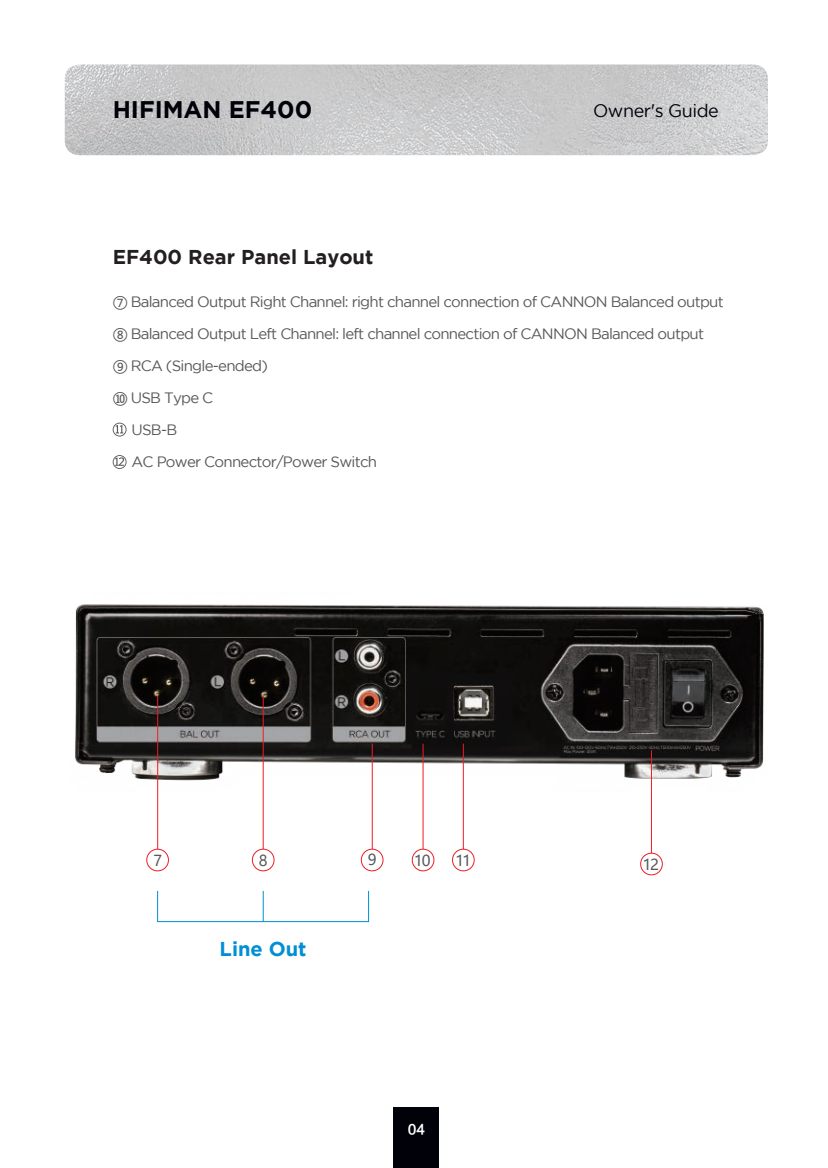
<style>
.page{position:relative;width:828px;height:1168px;background:#fff}
.page>*{position:absolute;margin:0;border:0;box-sizing:border-box;transform-origin:0 0}
.t1{font:700 24px "Gotham";color:#010209}
.t2{font:700 20px "Gotham";color:#231f20}
.t3{font:700 20px "Gotham";color:#008fd5}
.t4{font:18px "Gotham";letter-spacing:-.025em;color:#010209}
.t5{font:15px "Gotham";letter-spacing:-.05em;color:#57585a}
.t6{font:15px "Microsoft Ya Hei";color:#57585a}
.t7{font:13.2px "FZLTCHK GBK1 0";color:#fff}
.s1{font-family:"Microsoft Ya Hei"}
</style>
<div class="page">
<div style="left:394px;top:1108px;width:45px;height:60px;background:#010209"></div>
<img style="left:75px;top:604px;width:689px;height:194px">
<hr style="left:372px;top:744px;width:1px;height:105px;background:#ee1d23">
<hr style="left:157px;top:696px;width:1px;height:154px;background:#ee1d23">
<hr style="left:651px;top:750px;width:1px;height:104px;background:#ee1d23">
<hr style="left:263px;top:696px;width:1px;height:154px;background:#ee1d23">
<hr style="left:463px;top:744px;width:1px;height:110px;background:#ee1d23">
<div style="left:146px;top:849px;width:23px;height:22px;border:1px solid #ee1d23;border-radius:50%"></div>
<div style="left:640px;top:853px;width:23px;height:22px;border:1px solid #ee1d23;border-radius:50%"></div>
<div style="left:252px;top:849px;width:22px;height:22px;border:1px solid #ee1d23;border-radius:50%"></div>
<hr style="left:422px;top:744px;width:1px;height:110px;background:#ee1d23">
<img style="left:65px;top:64px;width:703px;height:91px">
<div style="left:361px;top:849px;width:22px;height:22px;border:1px solid #ee1d23;border-radius:50%"></div>
<div style="left:452px;top:849px;width:22px;height:22px;background:#fff;border-radius:50%"></div>
<div style="left:452px;top:849px;width:23px;height:22px;border:1px solid #ee1d23;border-radius:50%"></div>
<div style="left:412px;top:849px;width:22px;height:22px;background:#fff;border-radius:50%"></div>
<div style="left:412px;top:849px;width:22px;height:22px;border:1px solid #ee1d23;border-radius:50%"></div>
<svg style="left:113px;top:423px;width:14px;height:13px"></svg>
<svg style="left:113px;top:455px;width:14px;height:14px"></svg>
<div style="left:157px;top:890px;width:212px;height:32px;border:1px solid #008fd5"></div>
<hr style="left:263px;top:891px;width:1px;height:31px;background:#008fd5">
<h1 class="t1" style="left:113px;top:96px;width:201px">HIFIMAN EF400</h1>
<p class="t4" style="left:593px;top:101px;width:127px">Owner's Guide</p>
<h2 class="t2" style="left:113px;top:246px;width:262px">EF400 Rear Panel Layout</h2>
<p class="t5" style="left:113px;top:294px;width:612px"><span class="s1">⑦</span> Balanced Output Right Channel: right channel connection of CANNON Balanced output</p>
<p class="t5" style="left:113px;top:326px;width:593px"><span class="s1">⑧</span> Balanced Output Left Channel: left channel connection of CANNON Balanced output</p>
<p class="t5" style="left:113px;top:358px;width:157px"><span class="s1">⑨</span> RCA (Single-ended)</p>
<p class="t5" style="left:113px;top:390px;width:102px"><span class="s1">⑩</span> USB Type C</p>
<p class="t5" style="left:131px;top:422px;width:47px">USB-B</p>
<p class="t5" style="left:132px;top:454px;width:247px">AC Power Connector/Power Switch</p>
<p class="t6" style="left:153px;top:851px;width:10px">7</p>
<p class="t6" style="left:259px;top:851px;width:10px">8</p>
<h2 class="t3" style="left:220px;top:937px;width:88px">Line Out</h2>
<p class="t6" style="left:368px;top:850px;width:10px">9</p>
<p class="t6" style="left:414px;top:850px;width:18px">10</p>
<p class="t6" style="left:455px;top:850px;width:17px">11</p>
<p class="t6" style="left:643px;top:854px;width:17px">12</p>
<p class="t7" style="left:408px;top:1123px;width:19px">04</p>
</div>
